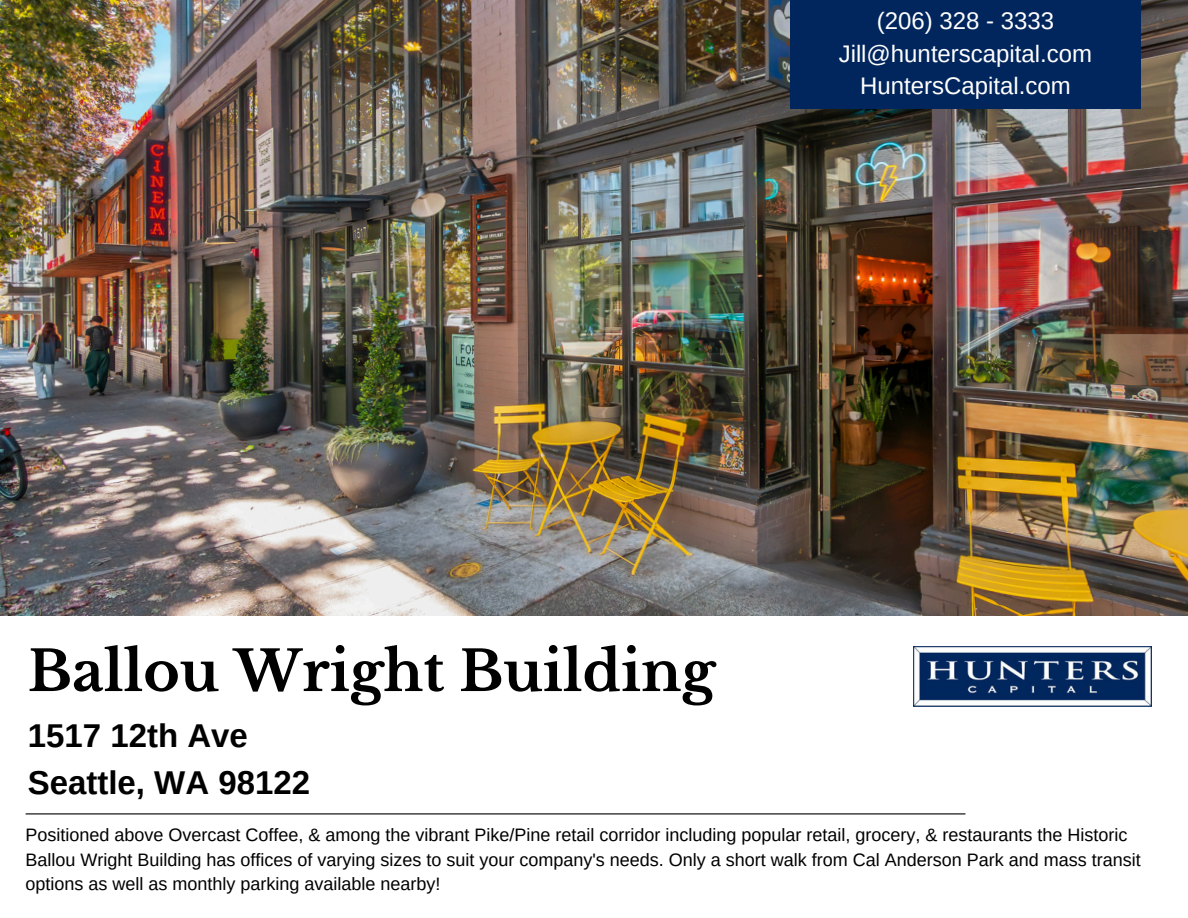
<style>
.page{position:relative;width:1188px;height:918px;background:#fff}
.page>*{position:absolute;margin:0;border:0;box-sizing:border-box;transform-origin:0 0}
.t1{font:700 55.5px "Libre Baskerville";color:#000}
.t2{font:700 33px/46.2px "Arimo";color:#000}
.t3{font:24px/32.7px "Arimo";color:#fff;text-align:center}
.t4{font:18px/24.8px "Arimo";color:#000}
</style>
<div class="page">
<img style="left:913px;top:647px;width:239px;height:59px">
<img style="left:0;top:0;width:1188px;height:615px">
<div style="left:790px;top:0;width:351px;height:109px;background:#00265d"></div>
<hr style="left:26px;top:813px;width:939px;height:1px;background:#000">
<h1 class="t3" style="left:839px;top:4px;width:255px">(206) 328 - 3333<br>Jill@hunterscapital.com<br>HuntersCapital.com</h1>
<p class="t1" style="left:28px;top:637px;width:689px">Ballou Wright Building</p>
<h3 class="t2" style="left:28px;top:713px;width:284px">1517 12th Ave<br>Seattle, WA 98122</h3>
<p class="t4" style="left:26px;top:822px;width:1117px">Positioned above Overcast Coffee, &amp; among the vibrant Pike/Pine retail corridor including popular retail, grocery, &amp; restaurants the Historic<br>Ballou Wright Building has offices of varying sizes to suit your company's needs. Only a short walk from Cal Anderson Park and mass transit options as well as monthly parking available nearby!</p>
</div>
